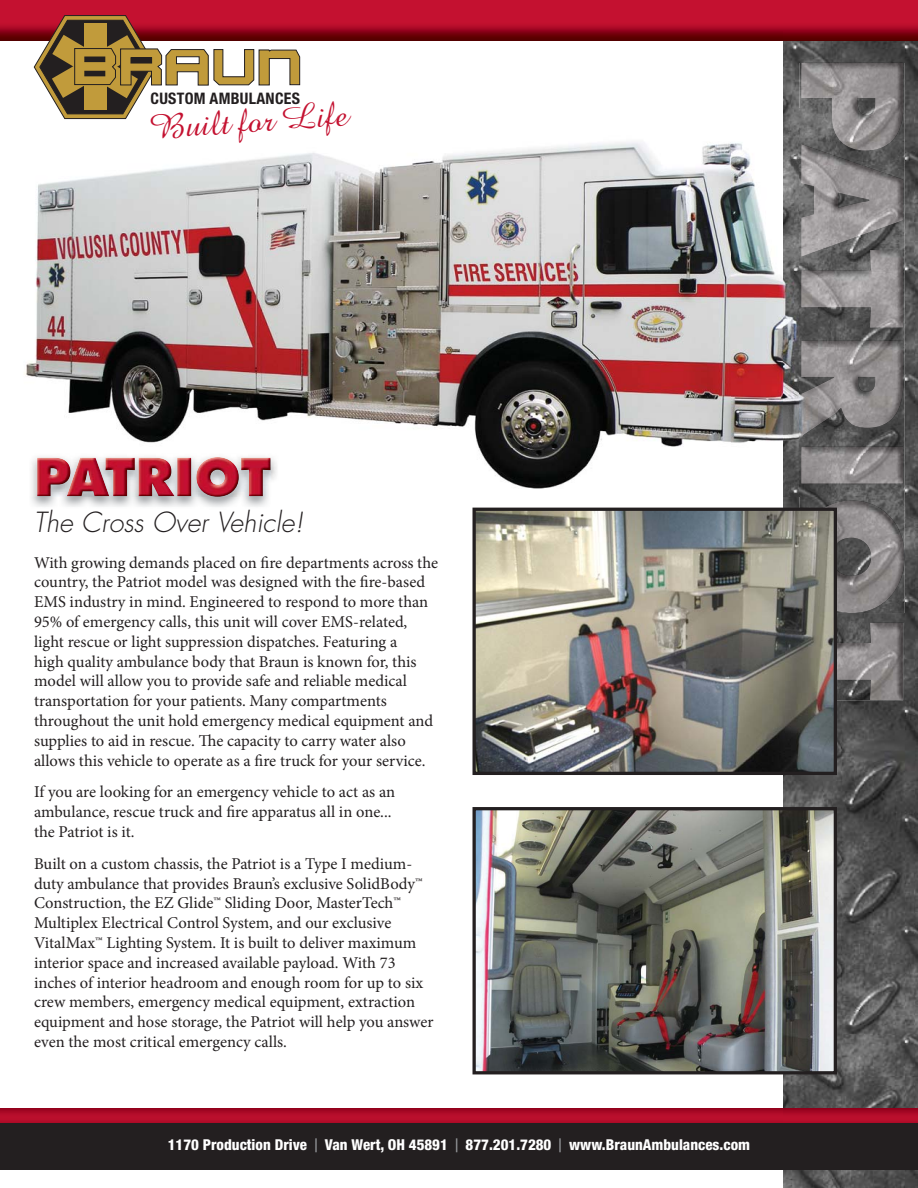
<style>
.page{position:relative;width:918px;height:1188px;background:#fff}
.page>*{position:absolute;margin:0;border:0;box-sizing:border-box;transform-origin:0 0}
.t1{font:34.95px "Amazone BT";color:#c41130}
.t2{font:italic 300 27px "Futura";color:#231f20}
.t3{font:16.5px/19.8px "Minion Pro";color:#231f20}
.t4{font:700 condensed 15.9px "Helvetica Neue";letter-spacing:.02em;color:#231f20}
.t5{font:800 condensed 15px "Helvetica Neue";color:#fff}
.s1{font-weight:500;font-size:18.75px;color:#939598}
</style>
<div class="page">
<img style="left:783px;top:40px;width:135px;height:1148px">
<div style="left:0;top:1122px;width:918px;height:47px;background:#231f20"></div>
<img style="left:0;top:1109px;width:918px;height:13px">
<img style="left:0;top:1122px;width:918px;height:1px">
<img style="left:800px;top:62px;width:105px;height:551px">
<img style="left:837px;top:622px;width:66px;height:78px">
<img style="left:477px;top:811px;width:356px;height:259px">
<div style="left:473px;top:807px;width:364px;height:267px;border:3px solid #231f20"></div>
<img style="left:24px;top:119px;width:707px;height:329px">
<img style="left:731px;top:108px;width:87px;height:389px">
<img style="left:479px;top:448px;width:253px;height:49px">
<img style="left:800px;top:143px;width:1px;height:342px">
<img style="left:801px;top:143px;width:17px;height:342px">
<img style="left:477px;top:512px;width:356px;height:259px">
<div style="left:473px;top:508px;width:364px;height:267px;border:3px solid #231f20"></div>
<img style="left:29px;top:454px;width:249px;height:52px">
<img style="left:37px;top:457px;width:234px;height:40px">
<img style="left:0;top:0;width:918px;height:40px">
<svg style="left:33px;top:14px;width:268px;height:105px"></svg>
<div style="left:85px;top:71px;width:20px;height:5px;background:#231f20"></div>
<div style="left:85px;top:57px;width:20px;height:5px;background:#231f20"></div>
<div style="left:131px;top:58px;width:21px;height:5px;background:#231f20"></div>
<div style="left:131px;top:57px;width:21px;height:6px;border:1px solid #231f20"></div>
<p class="t4" style="left:151px;top:89px;width:151px">CUSTOM AMBULANCES</p>
<h1 class="t1" style="left:148px;top:108px;width:201px;rotate:-4deg">Built for Life</h1>
<h2 class="t2" style="left:34px;top:510px;width:271px">The Cross Over Vehicle!</h2>
<p class="t3" style="left:34px;top:554px;width:406px">With growing demands placed on fire departments across the country, the Patriot model was designed with the fire-based EMS industry in mind. Engineered to respond to more than 95% of emergency calls, this unit will cover EMS-related, light rescue or light suppression dispatches. Featuring a<br>high quality ambulance body that Braun is known for, this model will allow you to provide safe and reliable medical transportation for your patients. Many compartments throughout the unit hold emergency medical equipment and supplies to aid in rescue. The capacity to carry water also allows this vehicle to operate as a fire truck for your service.</p>
<p class="t3" style="left:34px;top:784px;width:363px">If you are looking for an emergency vehicle to act as an ambulance, rescue truck and fire apparatus all in one... the Patriot is it.</p>
<p class="t3" style="left:34px;top:855px;width:401px">Built on a custom chassis, the Patriot is a Type I medium&shy;duty ambulance that provides Braun’s exclusive SolidBody™ Construction, the EZ Glide™ Sliding Door, MasterTech™ Multiplex Electrical Control System, and our exclusive VitalMax™ Lighting System. It is built to deliver maximum interior space and increased available payload. With 73 inches of interior headroom and enough room for up to six crew members, emergency medical equipment, extraction equipment and hose storage, the Patriot will help you answer even the most critical emergency calls.</p>
<p class="t5" style="left:168px;top:1139px;width:584px">1170 Production Drive <span class="s1">|</span> Van Wert, OH 45891 <span class="s1">|</span> 877.201.7280 <span class="s1">|</span> www.BraunAmbulances.com</p>
</div>
